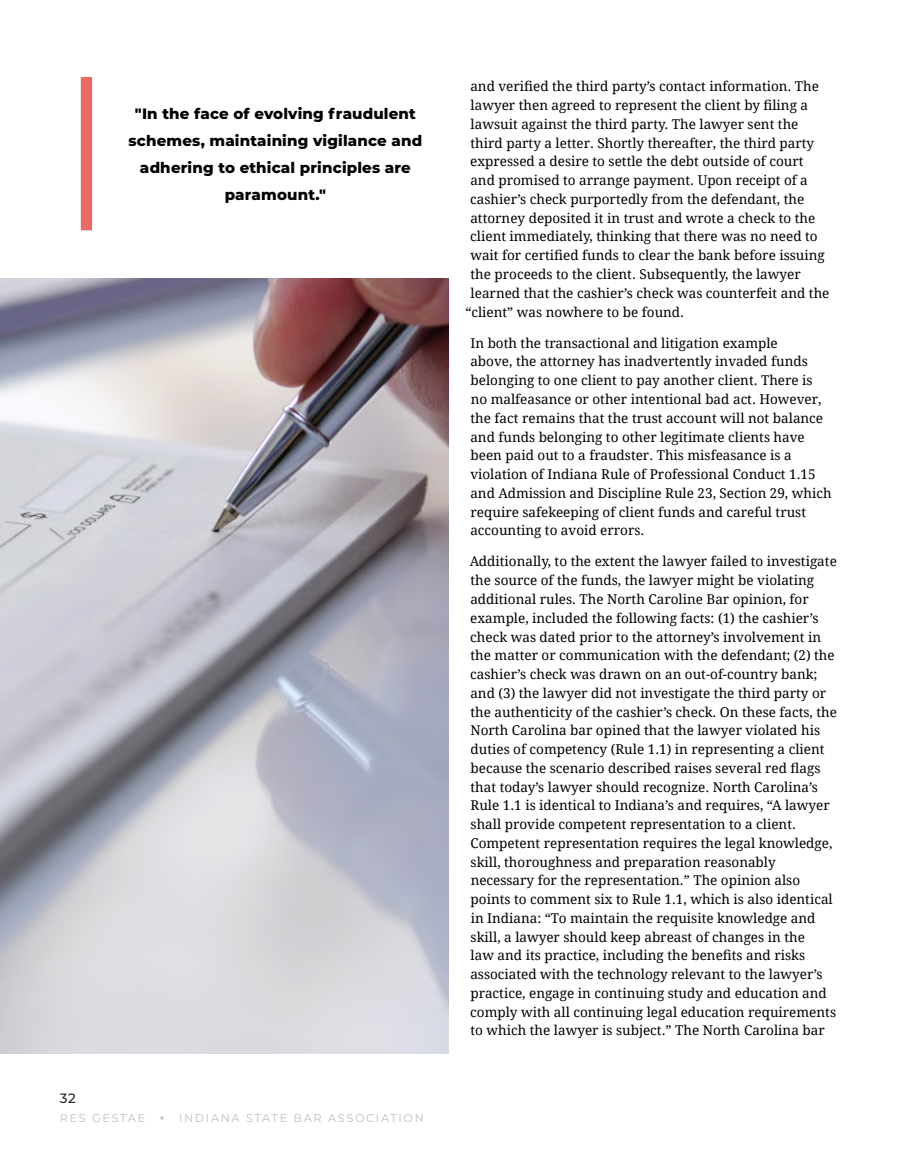
<style>
.page{position:relative;width:905px;height:1175px;background:#fff}
.page>*{position:absolute;margin:0;border:0;box-sizing:border-box;transform-origin:0 0}
.t1{font:800 15px/27px "Montserrat";letter-spacing:.01em;color:#000;text-align:center}
.t2{font:13.5px/18.8px "Droid Serif";color:#000}
.t3{font:500 13.5px "Montserrat";color:#292625}
.t4{font:11.25px "Montserrat";letter-spacing:.15em;color:#bfbfc0}
.s1{font-weight:800}
</style>
<div class="page">
<div style="left:81px;top:77px;width:11px;height:153px;background:#ea6a64"></div>
<img style="left:0;top:278px;width:448px;height:775px">
<p class="t1" style="left:128px;top:99px;width:295px">"In the face of evolving fraudulent schemes, maintaining vigilance and adhering to ethical principles are paramount."</p>
<p class="t3" style="left:60px;top:1089px;width:18px">32</p>
<p class="t4" style="left:60px;top:1110px;width:87px">RES GESTAE</p>
<p class="t4" style="left:160px;top:1110px;width:265px"><span class="s1">•</span> INDIANA STATE BAR ASSOCIATION</p>
<p class="t2" style="left:470px;top:77px;width:350px">and verified the third party’s contact information. The</p>
<p class="t2" style="left:470px;top:96px;width:339px">lawyer then agreed to represent the client by filing a</p>
<p class="t2" style="left:470px;top:114px;width:329px">lawsuit against the third party. The lawyer sent the</p>
<p class="t2" style="left:470px;top:133px;width:345px">third party a letter. Shortly thereafter, the third party</p>
<p class="t2" style="left:470px;top:152px;width:335px">expressed a desire to settle the debt outside of court</p>
<p class="t2" style="left:470px;top:171px;width:339px">and promised to arrange payment. Upon receipt of a</p>
<p class="t2" style="left:470px;top:189px;width:335px">cashier’s check purportedly from the defendant, the</p>
<p class="t2" style="left:470px;top:208px;width:346px">attorney deposited it in trust and wrote a check to the</p>
<p class="t2" style="left:470px;top:227px;width:349px">client immediately, thinking that there was no need to</p>
<p class="t2" style="left:470px;top:246px;width:356px">wait for certified funds to clear the bank before issuing</p>
<p class="t2" style="left:470px;top:264px;width:332px">the proceeds to the client. Subsequently, the lawyer</p>
<p class="t2" style="left:470px;top:283px;width:360px">learned that the cashier’s check was counterfeit and the</p>
<p class="t2" style="left:465px;top:302px;width:220px">“client” was nowhere to be found.</p>
<p class="t2" style="left:470px;top:333px;width:363px">In both the transactional and litigation example<br>above, the attorney has inadvertently invaded funds belonging to one client to pay another client. There is no malfeasance or other intentional bad act. However, the fact remains that the trust account will not balance and funds belonging to other legitimate clients have been paid out to a fraudster. This misfeasance is a violation of Indiana Rule of Professional Conduct 1.15 and Admission and Discipline Rule 23, Section 29, which require safekeeping of client funds and careful trust accounting to avoid errors.</p>
<p class="t2" style="left:469px;top:552px;width:369px">Additionally, to the extent the lawyer failed to investigate the source of the funds, the lawyer might be violating additional rules. The North Caroline Bar opinion, for example, included the following facts: (1) the cashier’s check was dated prior to the attorney’s involvement in the matter or communication with the defendant; (2) the cashier’s check was drawn on an out-of-country bank; and (3) the lawyer did not investigate the third party or the authenticity of the cashier’s check. On these facts, the North Carolina bar opined that the lawyer violated his duties of competency (Rule 1.1) in representing a client because the scenario described raises several red flags that today’s lawyer should recognize. North Carolina’s Rule 1.1 is identical to Indiana’s and requires, “A lawyer shall provide competent representation to a client.<br>Competent representation requires the legal knowledge, skill, thoroughness and preparation reasonably necessary for the representation.” The opinion also points to comment six to Rule 1.1, which is also identical in Indiana: “To maintain the requisite knowledge and skill, a lawyer should keep abreast of changes in the<br>law and its practice, including the benefits and risks associated with the technology relevant to the lawyer’s practice, engage in continuing study and education and comply with all continuing legal education requirements to which the lawyer is subject.” The North Carolina bar</p>
</div>
